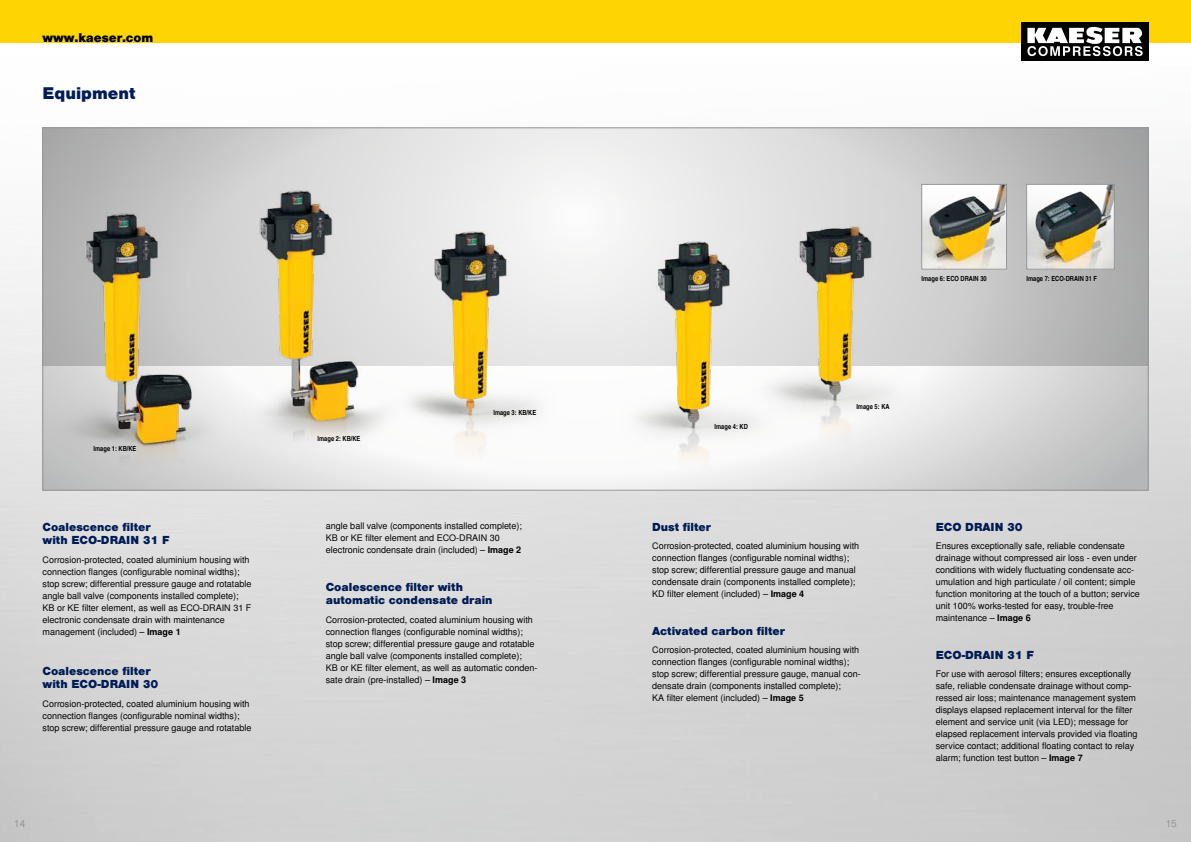
<style>
.page{position:relative;width:1191px;height:842px;background:#fff}
.page>*{position:absolute;margin:0;border:0;box-sizing:border-box;transform-origin:0 0}
.t1{font:900 16px "Nimbus San L";color:#001c54}
.t2{font:900 12px "Nimbus San L";color:#000}
.t3{font:900 11px/13px "Nimbus San L";color:#001c54}
.t4{font:10px "Nimbus San L";color:#939598}
.t5{font:9px/12px "Nimbus San L";color:#000}
.t6{font:7px "Nimbus San L Bol Con";color:#000}
.s1{font-weight:700}
</style>
<div class="page">
<img style="left:0;top:43px;width:1191px;height:799px">
<div style="left:0;top:0;width:1191px;height:43px;background:#ffd400"></div>
<div style="left:1020px;top:22px;width:128px;height:39px;background:#000"></div>
<svg style="left:1027px;top:26px;width:115px;height:30px"></svg>
<svg style="left:45px;top:365px;width:1101px;height:123px;background:#d3d3d3"></svg>
<svg style="left:45px;top:130px;width:1101px;height:235px;background:#cecece"></svg>
<img style="left:43px;top:195px;width:224px;height:280px">
<img style="left:209px;top:173px;width:222px;height:280px">
<img style="left:923px;top:186px;width:81px;height:81px">
<div style="left:921px;top:184px;width:85px;height:85px;border:1px solid #939598"></div>
<img style="left:1028px;top:186px;width:84px;height:81px">
<div style="left:1026px;top:184px;width:88px;height:85px;border:1px solid #939598"></div>
<img style="left:397px;top:213px;width:198px;height:277px">
<img style="left:564px;top:223px;width:242px;height:267px">
<img style="left:707px;top:195px;width:237px;height:280px">
<h2 class="t2" style="left:43px;top:30px;width:112px">www.kaeser.com</h2>
<h1 class="t1" style="left:43px;top:83px;width:94px">Equipment</h1>
<p class="t6" style="left:94px;top:444px;width:44px">Image 1: KB/KE</p>
<p class="t3" style="left:43px;top:521px;width:128px">Coalescence filter with ECO-DRAIN 31 F</p>
<p class="t5" style="left:43px;top:554px;width:210px">Corrosion-protected, coated aluminium housing with connection flanges (configurable nominal widths); stop screw; differential pressure gauge and rotatable angle ball valve (components installed complete); KB or KE filter element, as well as ECO-DRAIN 31 F electronic condensate drain with maintenance management (included) – <span class="s1">Image 1</span></p>
<p class="t3" style="left:43px;top:665px;width:117px">Coalescence filter with ECO-DRAIN 30</p>
<p class="t5" style="left:43px;top:698px;width:210px">Corrosion-protected, coated aluminium housing with connection flanges (configurable nominal widths); stop screw; differential pressure gauge and rotatable</p>
<p class="t6" style="left:317px;top:434px;width:44px">Image 2: KB/KE</p>
<p class="t6" style="left:493px;top:408px;width:44px">Image 3: KB/KE</p>
<p class="t5" style="left:326px;top:520px;width:197px">angle ball valve (components installed complete);<br>KB or KE filter element and ECO-DRAIN 30 electronic condensate drain (included) – <span class="s1">Image 2</span></p>
<p class="t3" style="left:326px;top:581px;width:168px">Coalescence filter with automatic condensate drain</p>
<p class="t5" style="left:326px;top:614px;width:213px">Corrosion-protected, coated aluminium housing with connection flanges (configurable nominal widths); stop screw; differential pressure gauge and rotatable angle ball valve (components installed complete);<br>KB or KE filter element, as well as automatic conden&shy;sate drain (pre-installed) – <span class="s1">Image 3</span></p>
<p class="t6" style="left:921px;top:274px;width:67px">Image 6: ECO DRAIN 30</p>
<p class="t6" style="left:1026px;top:274px;width:72px">Image 7: ECO-DRAIN 31 F</p>
<p class="t6" style="left:714px;top:422px;width:35px">Image 4: KD</p>
<p class="t6" style="left:856px;top:402px;width:35px">Image 5: KA</p>
<p class="t3" style="left:652px;top:521px;width:61px">Dust filter</p>
<p class="t5" style="left:652px;top:540px;width:208px">Corrosion-protected, coated aluminium housing with connection flanges (configurable nominal widths); stop screw; differential pressure gauge and manual condensate drain (components installed complete); KD filter element (included) – <span class="s1">Image 4</span></p>
<p class="t3" style="left:652px;top:625px;width:134px">Activated carbon filter</p>
<p class="t5" style="left:652px;top:644px;width:210px">Corrosion-protected, coated aluminium housing with connection flanges (configurable nominal widths); stop screw; differential pressure gauge, manual con&shy;densate drain (components installed complete);<br>KA filter element (included) – <span class="s1">Image 5</span></p>
<p class="t3" style="left:935px;top:521px;width:88px">ECO DRAIN 30</p>
<p class="t5" style="left:935px;top:540px;width:205px">Ensures exceptionally safe, reliable condensate drainage without compressed air loss - even under conditions with widely fluctuating condensate acc&shy;umulation and high particulate / oil content; simple function monitoring at the touch of a button; service unit 100% works-tested for easy, trouble-free maintenance – <span class="s1">Image 6</span></p>
<p class="t3" style="left:935px;top:649px;width:100px">ECO-DRAIN 31 F</p>
<p class="t5" style="left:935px;top:668px;width:203px">For use with aerosol filters; ensures exceptionally safe, reliable condensate drainage without comp&shy;ressed air loss; maintenance management system displays elapsed replacement interval for the filter element and service unit (via LED); message for elapsed replacement intervals provided via floating service contact; additional floating contact to relay alarm; function test button – <span class="s1">Image 7</span></p>
<p class="t4" style="left:14px;top:817px;width:13px">14</p>
<p class="t4" style="left:1165px;top:817px;width:13px">15</p>
</div>
